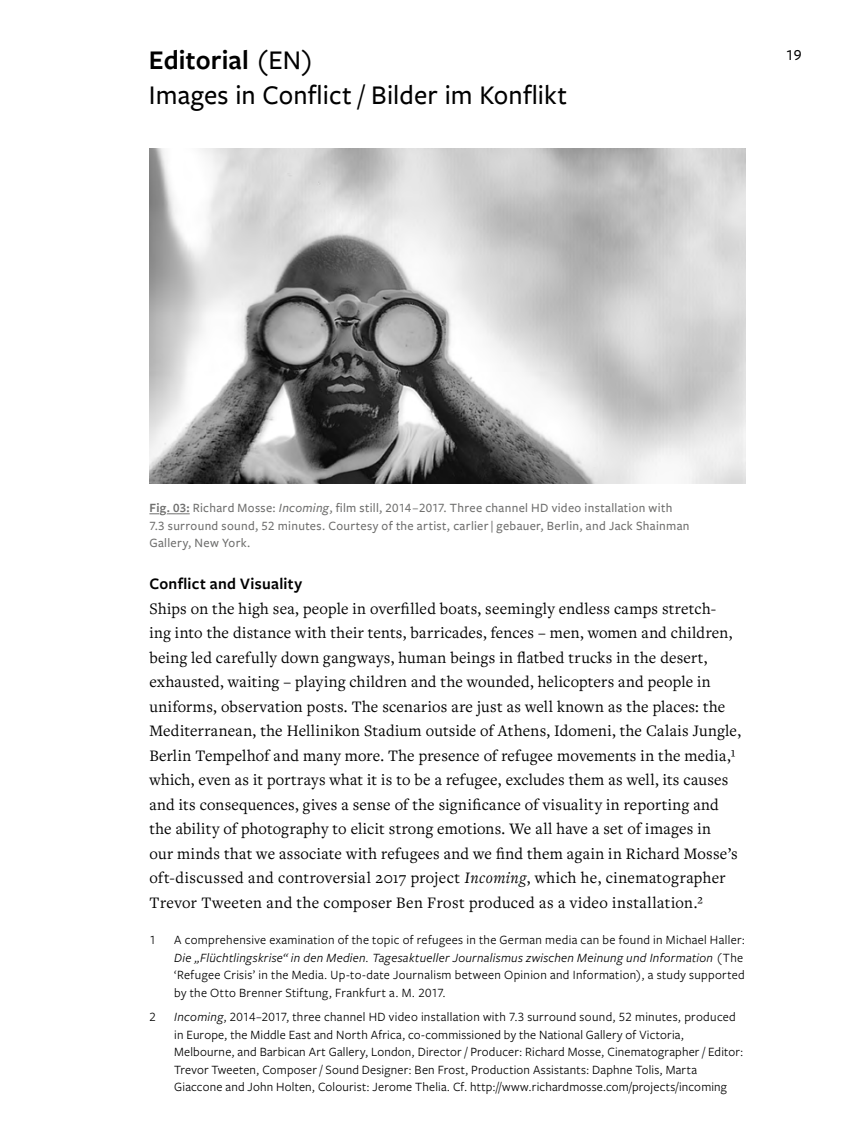
<style>
.page{position:relative;width:844px;height:1141px;background:#fff}
.page>*{position:absolute;margin:0;border:0;box-sizing:border-box;transform-origin:0 0}
.Title_Autor{font:500 28px/35px "Freight Sans Pro";letter-spacing:.005em;color:#000}
.Fliesstext_Erste_Zei{font:16.62px/24.5px "Freight Text Pro";letter-spacing:.015em;color:#000}
.Zwischenheadline{font:600 16.62px "Freight Sans Pro";letter-spacing:.02em;color:#000}
.t1{font:500 15.75px "Freight Sans Pro";color:#000}
.Fussnote{font:13.12px/17.5px "Freight Sans Pro";letter-spacing:.02em;color:#000}
.Abbildung{font:500 13.12px/17.5px "Freight Sans Pro";letter-spacing:.025em;color:#6f6f6e}
.s1{font-weight:600}
.s2{font-style:italic}
</style>
<div class="page">
<img style="left:149px;top:148px;width:596px;height:335px">
<svg style="left:149px;top:513px;width:41px;height:2px"></svg>
<p class="Title_Autor" style="left:149px;top:41px;width:419px"><span class="s1">Editorial</span> (EN)<br>Images in Conflict / Bilder im Konflikt</p>
<p class="t1" style="left:785px;top:44px;width:18px">19</p>
<p class="Abbildung" style="left:149px;top:499px;width:541px"><span class="s1">Fig. 03:</span> Richard Mosse: <span class="s2">Incoming</span>, film still, 2014–2017. Three channel HD video installation with<br>7.3 surround sound, 52 minutes. Courtesy of the artist, carlier | gebauer, Berlin, and Jack Shainman<br>Gallery, New York.</p>
<p class="Zwischenheadline" style="left:149px;top:573px;width:154px">Conflict and Visuality</p>
<p class="Fliesstext_Erste_Zei" style="left:149px;top:596px;width:593px">Ships on the high sea, people in overfilled boats, seemingly endless camps stretch&shy;ing into the distance with their tents, barricades, fences – men, women and children, being led carefully down gangways, human beings in flatbed trucks in the desert, exhausted, waiting – playing children and the wounded, helicopters and people in uniforms, observation posts. The scenarios are just as well known as the places: the Mediterranean, the Hellinikon Stadium outside of Athens, Idomeni, the Calais Jungle, Berlin Tempelhof and many more. The presence of refugee movements in the media,1 which, even as it portrays what it is to be a refugee, excludes them as well, its causes and its consequences, gives a sense of the significance of visuality in reporting and the ability of photography to elicit strong emotions. We all have a set of images in<br>our minds that we associate with refugees and we find them again in Richard Mosse’s oft-discussed and controversial 2017 project <span class="s2">Incoming</span>, which he, cinematographer Trevor Tweeten and the composer Ben Frost produced as a video installation.2</p>
<p class="Fussnote" style="left:149px;top:931px;width:8px">1</p>
<p class="Fussnote" style="left:174px;top:931px;width:572px">A comprehensive examination of the topic of refugees in the German media can be found in Michael Haller:<br><span class="s2">Die „Flüchtlingskrise“ in den Medien. Tagesaktueller Journalismus zwischen Meinung und Information</span> (The ‘Refugee Crisis’ in the Media. Up-to-date Journalism between Opinion and Information), a study supported by the Otto Brenner Stiftung, Frankfurt a. M. 2017.</p>
<p class="Fussnote" style="left:149px;top:1008px;width:8px">2</p>
<p class="Fussnote" style="left:174px;top:1008px;width:570px"><span class="s2">Incoming</span>, 2014–2017, three channel HD video installation with 7.3 surround sound, 52 minutes, produced in Europe, the Middle East and North Africa, co-commissioned by the National Gallery of Victoria, Melbourne, and Barbican Art Gallery, London, Director / Producer: Richard Mosse, Cinematographer / Editor:<br>Trevor Tweeten, Composer / Sound Designer: Ben Frost, Production Assistants: Daphne Tolis, Marta Giaccone and John Holten, Colourist: Jerome Thelia. Cf. http://www.richardmosse.com/projects/incoming</p>
</div>
